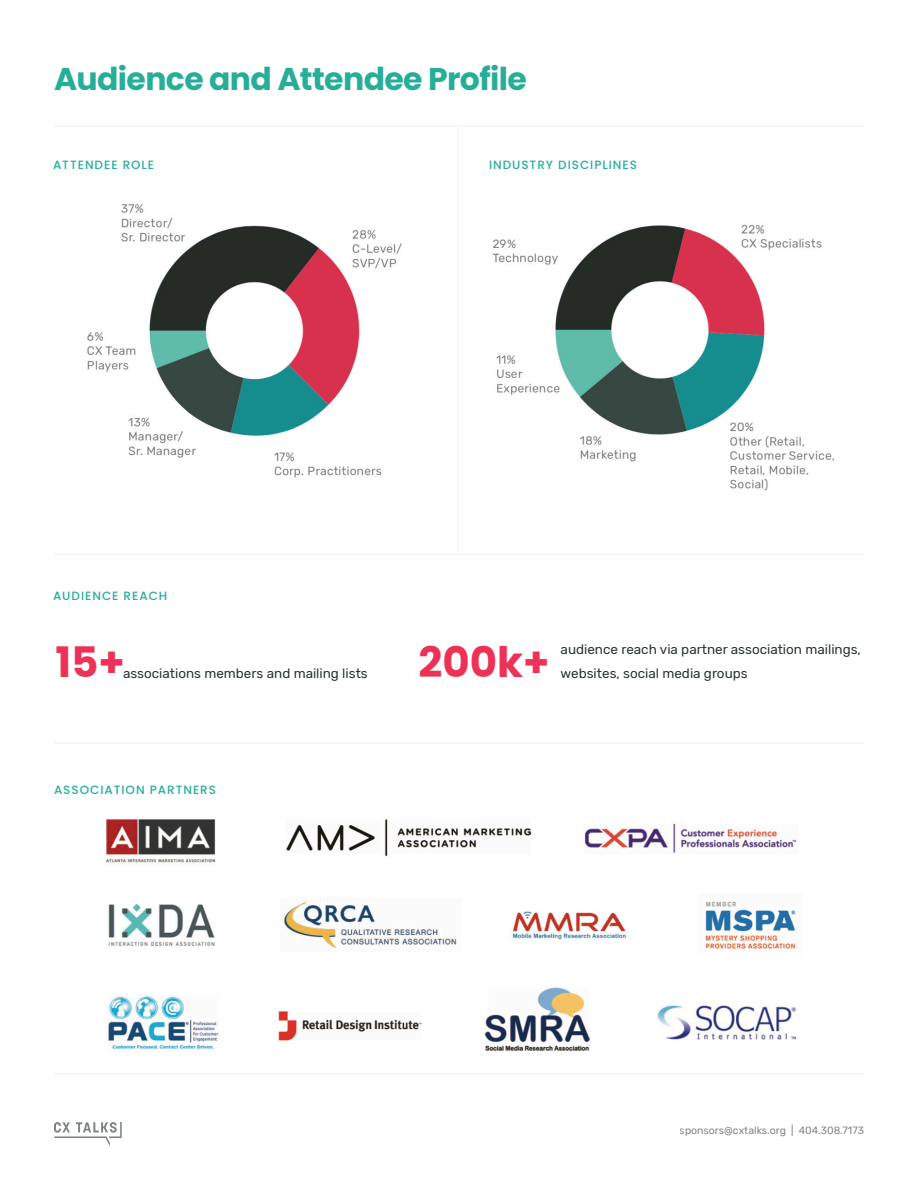
<style>
.page{position:relative;width:918px;height:1188px;background:#fff}
.page>*{position:absolute;margin:0;border:0;box-sizing:border-box;transform-origin:0 0}
.Body_Large{font:700 42px "Poppins";color:#ee3157}
.t1{font:700 31.5px "Poppins";letter-spacing:-.02em;color:#27ae99}
.Body{font:13.5px "Rubik";color:#27322f}
.t2{font:500 12px "Poppins";letter-spacing:.08em;color:#27ae99}
.t3{font:10.5px "Rubik";color:#27322f}
</style>
<div class="page">
<svg style="left:54px;top:1122px;width:68px;height:24px"></svg>
<hr style="left:54px;top:125px;width:810px;height:2px;background:#f4f7f7">
<hr style="left:458px;top:126px;width:1px;height:428px;background:#f4f7f7">
<hr style="left:54px;top:1073px;width:810px;height:2px;background:#f4f7f7">
<hr style="left:54px;top:554px;width:810px;height:1px;background:#f4f7f7">
<hr style="left:54px;top:742px;width:810px;height:2px;background:#f4f7f7">
<img style="left:492px;top:224px;width:342px;height:267px">
<img style="left:87px;top:204px;width:315px;height:274px">
<img style="left:106px;top:819px;width:691px;height:232px">
<h1 class="t1" style="left:54px;top:61px;width:474px">Audience and Attendee Profile</h1>
<h4 class="t2" style="left:53px;top:158px;width:103px">ATTENDEE ROLE</h4>
<h4 class="t2" style="left:489px;top:158px;width:150px">INDUSTRY DISCIPLINES</h4>
<h4 class="t2" style="left:53px;top:589px;width:116px">AUDIENCE REACH</h4>
<p class="Body_Large" style="left:56px;top:638px;width:71px">15+</p>
<p class="Body" style="left:123px;top:666px;width:246px">associations members and mailing lists</p>
<h4 class="t2" style="left:54px;top:782px;width:164px">ASSOCIATION PARTNERS</h4>
<p class="Body_Large" style="left:418px;top:638px;width:133px">200k+</p>
<p class="Body" style="left:561px;top:642px;width:302px">audience reach via partner association mailings,</p>
<p class="Body" style="left:561px;top:666px;width:189px">websites, social media groups</p>
<p class="t3" style="left:680px;top:1124px;width:186px">sponsors@cxtalks.org | 404.308.7173</p>
</div>
